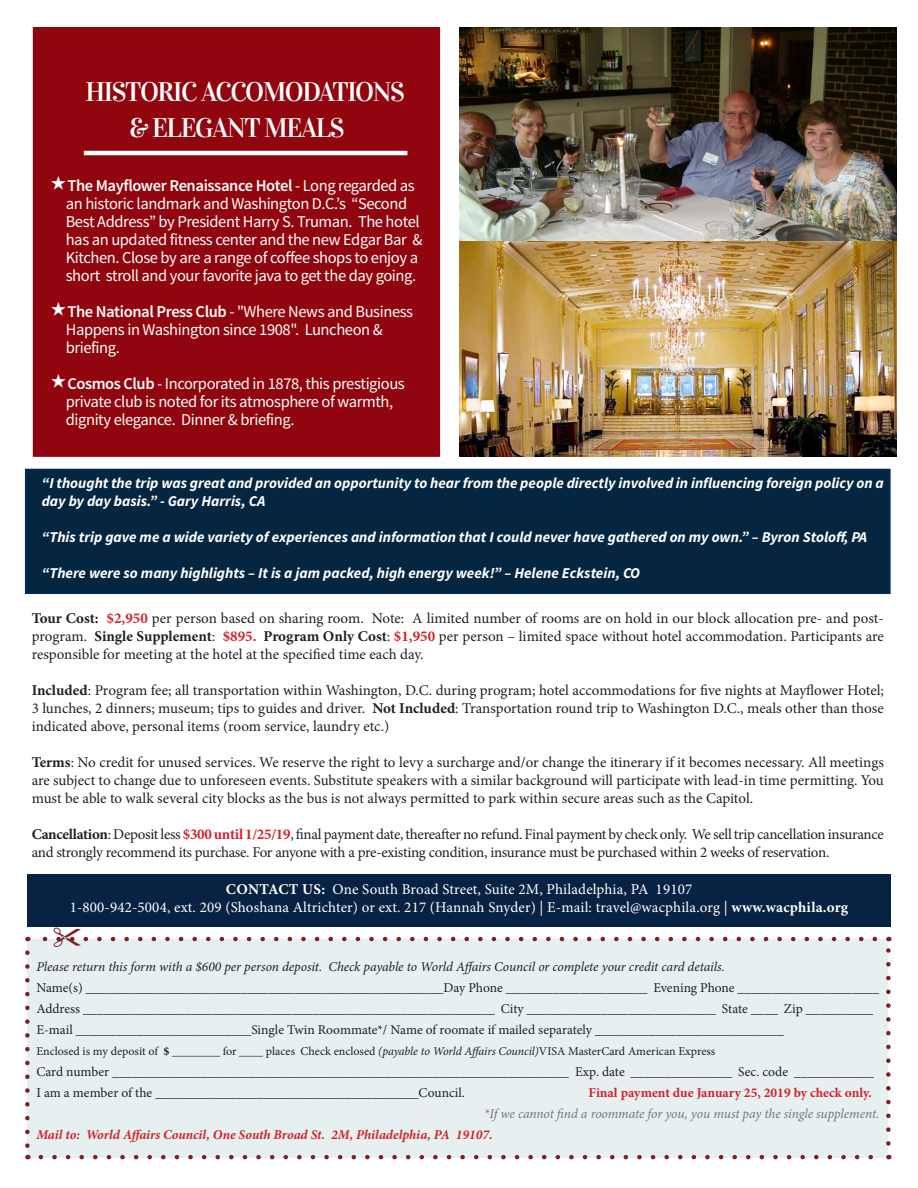
<style>
.page{position:relative;width:918px;height:1188px;background:#fff}
.page>*{position:absolute;margin:0;border:0;box-sizing:border-box;transform-origin:0 0}
.t1{font:27px "Vidaloka";letter-spacing:-.05em;color:#fff}
.t2{font:16.5px/18px "Source Sans Pro";letter-spacing:-.025em;color:#fff}
.t3{font:15px/18px "Minion Pro";letter-spacing:-.015em;color:#231f20;text-align:justify}
.t4{font:italic 700 15px/18px "Source Sans Pro";color:#fff}
.Address{font:15px "Minion Pro";letter-spacing:.01em;color:#fff}
.t5{font:13.5px "Minion Pro";letter-spacing:-.005em;color:#231f20}
.t6{font:italic 13.5px "Minion Pro";letter-spacing:-.005em;color:#231f20}
.t7{font:italic 700 13.5px "Minion Pro";letter-spacing:-.005em;color:#d1232a}
.t8{font:italic 13.5px "Minion Pro";letter-spacing:-.01em;color:#757679}
.t9{font:700 13.5px "Minion Pro";color:#d1232a}
.t10{font:12px "Minion Pro";color:#231f20}
.s1{font-weight:600}
.s2{font-weight:700}
.s3{font-weight:700;color:#d1232a}
.s4{font-style:italic}
</style>
<div class="page">
<div style="left:25px;top:469px;width:866px;height:125px;background:#042640;border:2px solid #00295c"></div>
<div style="left:27px;top:875px;width:864px;height:52px;background:#072242"></div>
<div style="left:27px;top:939px;width:861px;height:218px;background:#e6f0f1"></div>
<svg style="left:41px;top:1155px;width:841px;height:4px"></svg>
<svg style="left:25px;top:953px;width:5px;height:206px"></svg>
<svg style="left:886px;top:937px;width:5px;height:206px"></svg>
<div style="left:33px;top:27px;width:407px;height:430px;background:#91060e"></div>
<hr style="left:84px;top:151px;width:323px;height:4px;background:#fff">
<img style="left:459px;top:27px;width:437px;height:430px">
<svg style="left:42px;top:936px;width:833px;height:6px"></svg>
<p class="t1" style="left:85px;top:76px;width:321px">HISTORIC ACCOMODATIONS</p>
<p class="t1" style="left:129px;top:112px;width:217px">&amp; ELEGANT MEALS</p>
<p class="t2" style="left:66px;top:177px;width:358px"><span class="s1">The Mayflower Renaissance Hotel</span> - Long regarded as an historic landmark and Washington D.C.’s “Second Best Address” by President Harry S. Truman. The hotel has an updated fitness center and the new Edgar Bar &amp; Kitchen. Close by are a range of coffee shops to enjoy a short stroll and your favorite java to get the day going.</p>
<p class="t2" style="left:66px;top:303px;width:349px"><span class="s1">The National Press Club</span> - "Where News and Business<br>Happens in Washington since 1908". Luncheon &amp; briefing.</p>
<p class="t2" style="left:66px;top:375px;width:341px"><span class="s1">Cosmos Club</span> - Incorporated in 1878, this prestigious private club is noted for its atmosphere of warmth, dignity elegance. Dinner &amp; briefing.</p>
<p class="t4" style="left:42px;top:474px;width:844px">“I thought the trip was great and provided an opportunity to hear from the people directly involved in influencing foreign policy on a day by day basis.” - Gary Harris, CA</p>
<p class="t4" style="left:42px;top:528px;width:827px">“This trip gave me a wide variety of experiences and information that I could never have gathered on my own.” – Byron Stoloff, PA</p>
<p class="t4" style="left:42px;top:564px;width:600px">“There were so many highlights – It is a jam packed, high energy week!” – Helene Eckstein, CO</p>
<p class="t3" style="left:32px;top:609px;width:854px"><span class="s2">Tour Cost:</span> <span class="s3">$2,950</span> per person based on sharing room. Note: A limited number of rooms are on hold in our block allocation pre- and post&shy;program. <span class="s2">Single Supplement</span>: <span class="s3">$895.</span> <span class="s2">Program Only Cost</span>: <span class="s3">$1,950</span> per person – limited space without hotel accommodation. Participants are responsible for meeting at the hotel at the specified time each day.</p>
<p class="t3" style="left:32px;top:681px;width:854px"><span class="s2">Included</span>: Program fee; all transportation within Washington, D.C. during program; hotel accommodations for five nights at Mayflower Hotel; 3 lunches, 2 dinners; museum; tips to guides and driver. <span class="s2">Not Included</span>: Transportation round trip to Washington D.C., meals other than those indicated above, personal items (room service, laundry etc.)</p>
<p class="t3" style="left:32px;top:753px;width:854px"><span class="s2">Terms</span>: No credit for unused services. We reserve the right to levy a surcharge and/or change the itinerary if it becomes necessary. All meetings are subject to change due to unforeseen events. Substitute speakers with a similar background will participate with lead-in time permitting. You must be able to walk several city blocks as the bus is not always permitted to park within secure areas such as the Capitol.</p>
<p class="t3" style="left:32px;top:825px;width:854px"><span class="s2">Cancellation</span>: Deposit less <span class="s3">$300 until 1/25/19</span>, final payment date, thereafter no refund. Final payment by check only. We sell trip cancellation insurance and strongly recommend its purchase. For anyone with a pre-existing condition, insurance must be purchased within 2 weeks of reservation.</p>
<p class="Address" style="left:226px;top:879px;width:468px"><span class="s2">CONTACT US:</span> One South Broad Street, Suite 2M, Philadelphia, PA 19107</p>
<p class="Address" style="left:70px;top:897px;width:780px">1-800-942-5004, ext. 209 (Shoshana Altrichter) or ext. 217 (Hannah Snyder) | E-mail: travel@wacphila.org | <span class="s2">www.wacphila.org</span></p>
<p class="t6" style="left:36px;top:958px;width:690px">Please return this form with a $600 per person deposit. Check payable to World Affairs Council or complete your credit card details.</p>
<p class="t5" style="left:36px;top:979px;width:844px">Name(s) _____________________________________________________Day Phone _____________________ Evening Phone _____________________</p>
<p class="t5" style="left:36px;top:1000px;width:839px">Address _____________________________________________________________ City ____________________________ State ____ Zip __________</p>
<p class="t5" style="left:36px;top:1021px;width:749px">E-mail __________________________Single Twin Roommate*/ Name of roomate if mailed separately ____________________________</p>
<p class="t10" style="left:36px;top:1043px;width:680px">Enclosed is my deposit of <span class="s2">$ ________</span> for ____ places Check enclosed <span class="s4">(payable to World Affairs Council)</span>VISA MasterCard American Express</p>
<p class="t5" style="left:36px;top:1063px;width:839px">Card number ___________________________________________________________________ Exp. date _______________ Sec. code ___________</p>
<p class="t5" style="left:36px;top:1084px;width:430px">I am a member of the _______________________________________Council.</p>
<p class="t9" style="left:589px;top:1084px;width:285px">Final payment due January 25, 2019 by check only.</p>
<p class="t8" style="left:484px;top:1105px;width:397px">*If we cannot find a roommate for you, you must pay the single supplement.</p>
<p class="t7" style="left:36px;top:1125px;width:458px">Mail to: World Affairs Council, One South Broad St. 2M, Philadelphia, PA 19107.</p>
</div>
